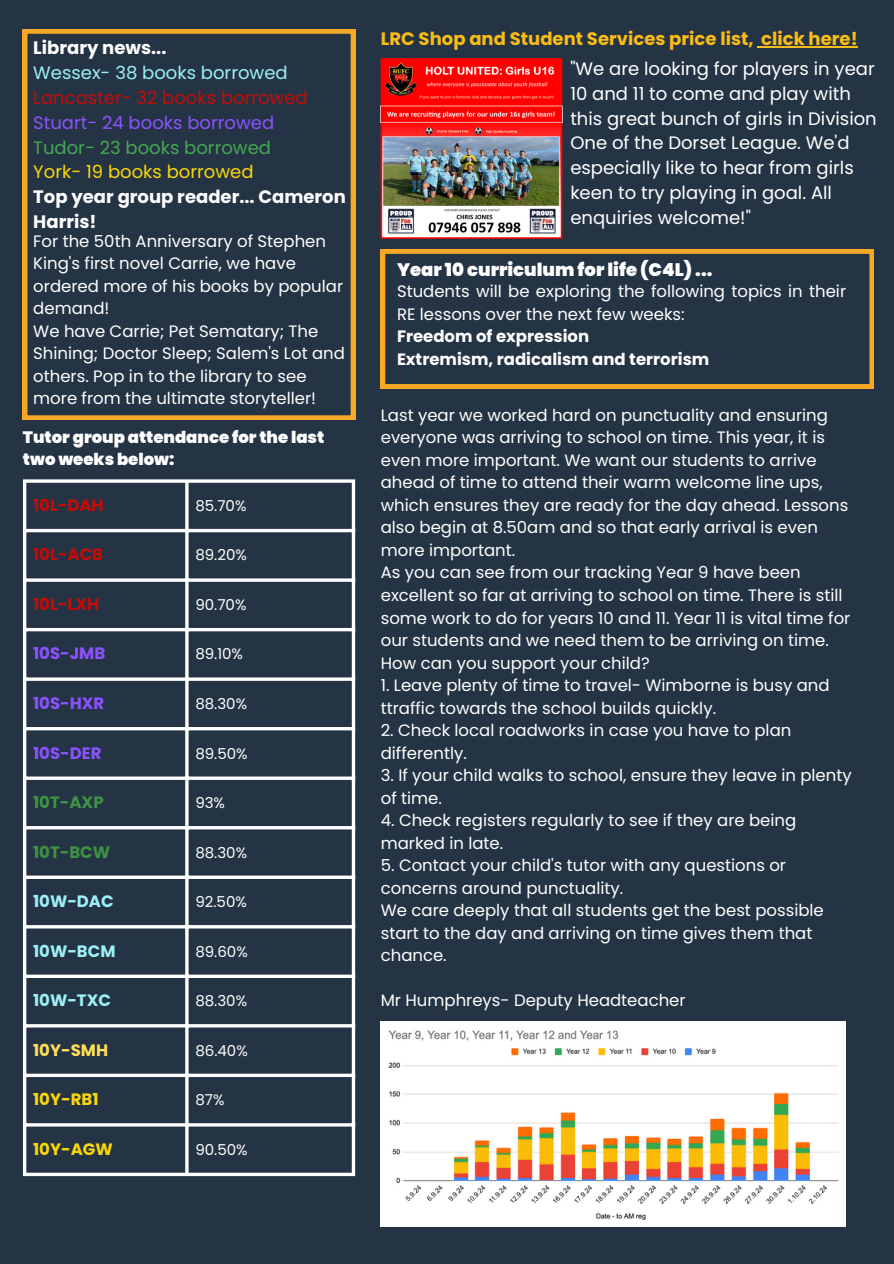
<style>
.page{position:relative;width:894px;height:1264px;background:#fff}
.page>*{position:absolute;margin:0;border:0;box-sizing:border-box;transform-origin:0 0}
.t1{font:18px/24.8px "Poppins";color:#fff}
.t2{font:700 18px/24.8px "Poppins";color:#fff}
.t3{font:700 18px "Poppins";color:#fabc16}
.t4{font:900 18px "Poppins";color:#fff}
.t5{font:18px "Poppins";color:#c40b08}
.t6{font:18px "Poppins";color:#9cf0f6}
.t7{font:18px "Poppins";color:#8c52ff}
.t8{font:18px "Poppins";color:#46a852}
.t9{font:18px "Poppins";color:#fbd708}
.t10{font:16.5px/22.5px "Poppins";color:#fff}
.t11{font:700 16.5px "Poppins";color:#fff}
.t12{font:900 16.5px/22.5px "Poppins";color:#fff}
.t13{font:700 16.5px "Poppins";color:#c40b08}
.t14{font:700 16.5px "Poppins";color:#8c52ff}
.t15{font:700 16.5px "Poppins";color:#9cf0f6}
.t16{font:700 16.5px "Poppins";color:#3e9343}
.t17{font:700 16.5px "Poppins";color:#fbd708}
.t18{font:700 16.5px "Poppins";color:#ffde59}
.t19{font:15px "Poppins";color:#fff}
.t20{font:15px "Poppins";color:#fcfcfc}
</style>
<div class="page">
<div style="left:0;top:0;width:893px;height:1263px;background:#243444"></div>
<svg style="left:380px;top:249px;width:493px;height:139px"></svg>
<hr style="left:23px;top:483px;width:3px;height:689px;background:#fff">
<hr style="left:185px;top:483px;width:3px;height:689px;background:#fff">
<hr style="left:352px;top:483px;width:3px;height:689px;background:#fff">
<svg style="left:23px;top:479px;width:332px;height:4px"></svg>
<hr style="left:23px;top:529px;width:332px;height:3px;background:#fff">
<svg style="left:26px;top:578px;width:326px;height:4px"></svg>
<hr style="left:23px;top:628px;width:332px;height:3px;background:#fff">
<svg style="left:26px;top:677px;width:326px;height:4px"></svg>
<hr style="left:23px;top:727px;width:332px;height:3px;background:#fff">
<svg style="left:26px;top:776px;width:326px;height:4px"></svg>
<hr style="left:23px;top:826px;width:332px;height:3px;background:#fff">
<svg style="left:26px;top:875px;width:326px;height:4px"></svg>
<hr style="left:23px;top:925px;width:332px;height:3px;background:#fff">
<svg style="left:26px;top:974px;width:326px;height:4px"></svg>
<hr style="left:23px;top:1024px;width:332px;height:3px;background:#fff">
<svg style="left:26px;top:1073px;width:326px;height:4px"></svg>
<hr style="left:23px;top:1123px;width:332px;height:3px;background:#fff">
<svg style="left:23px;top:1172px;width:332px;height:4px"></svg>
<img style="left:380px;top:1021px;width:465px;height:204px">
<svg style="left:23px;top:29px;width:332px;height:391px"></svg>
<img style="left:380px;top:59px;width:182px;height:180px">
<hr style="left:761px;top:47px;width:96px;height:1px;background:#fabc16">
<p class="t2" style="left:33px;top:36px;width:135px">Library news...</p>
<p class="t6" style="left:33px;top:60px;width:256px">Wessex- 38 books borrowed</p>
<p class="t5" style="left:33px;top:85px;width:276px">Lancaster- 32 books borrowed</p>
<p class="t7" style="left:33px;top:110px;width:242px">Stuart- 24 books borrowed</p>
<p class="t8" style="left:33px;top:135px;width:239px">Tudor- 23 books borrowed</p>
<p class="t9" style="left:33px;top:159px;width:222px">York- 19 books borrowed</p>
<p class="t2" style="left:33px;top:184px;width:314px">Top year group reader... Cameron<br>Harris!</p>
<p class="t10" style="left:33px;top:230px;width:311px">For the 50th Anniversary of Stephen<br>King's first novel Carrie, we have ordered more of his books by popular demand!</p>
<p class="t10" style="left:33px;top:320px;width:313px">We have Carrie; Pet Sematary; The Shining; Doctor Sleep; Salem's Lot and others. Pop in to the library to see more from the ultimate storyteller!</p>
<p class="t12" style="left:23px;top:426px;width:303px">Tutor group attendance for the last two weeks below:</p>
<p class="t13" style="left:33px;top:493px;width:72px">10L-DAH</p>
<p class="t19" style="left:195px;top:495px;width:53px">85.70%</p>
<p class="t13" style="left:33px;top:543px;width:71px">10L-ACB</p>
<p class="t19" style="left:195px;top:544px;width:53px">89.20%</p>
<p class="t13" style="left:33px;top:592px;width:68px">10L-LXH</p>
<p class="t19" style="left:195px;top:594px;width:52px">90.70%</p>
<p class="t14" style="left:33px;top:642px;width:74px">10S-JMB</p>
<p class="t19" style="left:195px;top:643px;width:49px">89.10%</p>
<p class="t14" style="left:33px;top:691px;width:73px">10S-HXR</p>
<h1 class="t19" style="left:195px;top:693px;width:53px">88.30%</h1>
<p class="t14" style="left:33px;top:741px;width:70px">10S-DER</p>
<p class="t19" style="left:195px;top:742px;width:54px">89.50%</p>
<p class="t16" style="left:33px;top:790px;width:72px">10T-AXP</p>
<p class="t19" style="left:195px;top:792px;width:31px">93%</p>
<p class="t16" style="left:33px;top:840px;width:79px">10T-BCW</p>
<p class="t20" style="left:195px;top:841px;width:53px">88.30%</p>
<p class="t15" style="left:33px;top:889px;width:82px">10W-DAC</p>
<p class="t19" style="left:195px;top:891px;width:53px">92.50%</p>
<p class="t15" style="left:33px;top:939px;width:84px">10W-BCM</p>
<p class="t20" style="left:195px;top:940px;width:54px">89.60%</p>
<p class="t15" style="left:33px;top:988px;width:79px">10W-TXC</p>
<p class="t19" style="left:195px;top:990px;width:53px">88.30%</p>
<p class="t18" style="left:33px;top:1038px;width:76px">10Y-SMH</p>
<p class="t20" style="left:195px;top:1039px;width:54px">86.40%</p>
<p class="t17" style="left:33px;top:1087px;width:67px">10Y-RB1</p>
<p class="t20" style="left:195px;top:1089px;width:31px">87%</p>
<p class="t17" style="left:33px;top:1137px;width:81px">10Y-AGW</p>
<p class="t19" style="left:195px;top:1138px;width:54px">90.50%</p>
<p class="t3" style="left:380px;top:27px;width:478px">LRC Shop and Student Services price list, click here!</p>
<p class="t1" style="left:570px;top:56px;width:308px">"We are looking for players in year<br>10 and 11 to come and play with this great bunch of girls in Division<br>One of the Dorset League. We'd especially like to hear from girls keen to try playing in goal. All enquiries welcome!"</p>
<p class="t4" style="left:397px;top:257px;width:317px">Year 10 curriculum for life (C4L) ...</p>
<p class="t10" style="left:397px;top:280px;width:450px">Students will be exploring the following topics in their<br>RE lessons over the next few weeks:</p>
<p class="t11" style="left:397px;top:325px;width:194px">Freedom of expression</p>
<p class="t11" style="left:397px;top:347px;width:314px">Extremism, radicalism and terrorism</p>
<p class="t10" style="left:380px;top:404px;width:469px">Last year we worked hard on punctuality and ensuring everyone was arriving to school on time. This year, it is even more important. We want our students to arrive ahead of time to attend their warm welcome line ups, which ensures they are ready for the day ahead. Lessons also begin at 8.50am and so that early arrival is even more important.</p>
<p class="t10" style="left:380px;top:561px;width:471px">As you can see from our tracking Year 9 have been excellent so far at arriving to school on time. There is still some work to do for years 10 and 11. Year 11 is vital time for our students and we need them to be arriving on time.</p>
<p class="t10" style="left:380px;top:651px;width:270px">How can you support your child?</p>
<h1 class="t10" style="left:380px;top:674px;width:450px">1. Leave plenty of time to travel- Wimborne is busy and ttraffic towards the school builds quickly.</h1>
<p class="t10" style="left:380px;top:719px;width:412px">2. Check local roadworks in case you have to plan differently.</p>
<p class="t10" style="left:380px;top:764px;width:472px">3. If your child walks to school, ensure they leave in plenty of time.</p>
<h1 class="t10" style="left:380px;top:809px;width:417px">4. Check registers regularly to see if they are being marked in late.</h1>
<p class="t10" style="left:380px;top:854px;width:406px">5. Contact your child's tutor with any questions or concerns around punctuality.</p>
<p class="t10" style="left:380px;top:899px;width:444px">We care deeply that all students get the best possible start to the day and arriving on time gives them that chance.</p>
<p class="t10" style="left:380px;top:989px;width:306px">Mr Humphreys- Deputy Headteacher</p>
</div>
